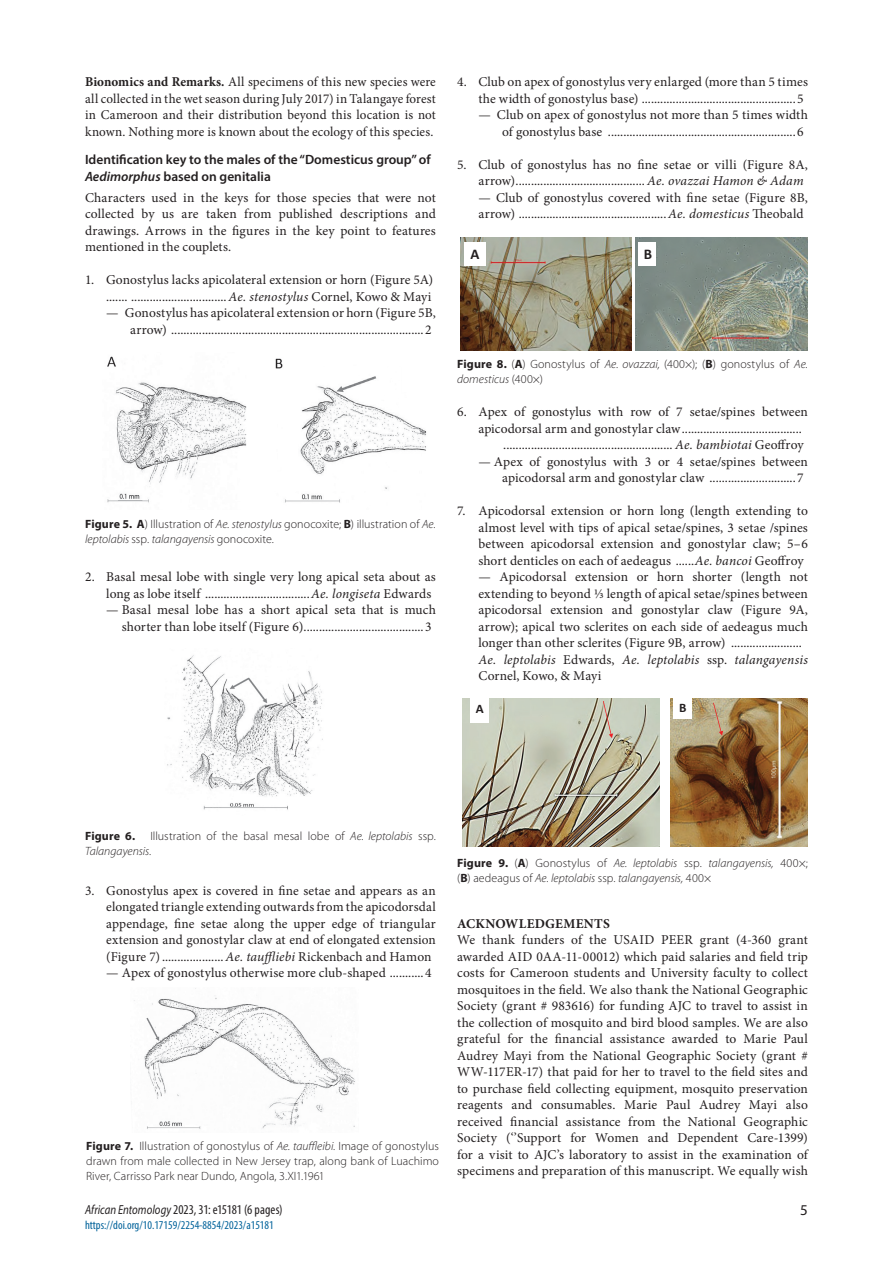
<style>
.page{position:relative;width:893px;height:1263px;background:#fff}
.page>*{position:absolute;margin:0;border:0;box-sizing:border-box;transform-origin:0 0}
.t1{font:15px "Myriad Pro";color:#231f20}
.t2{font:700 14.85px "Calibri";color:#231f20}
.t3{font:13.5px/16.5px "Minion Pro";letter-spacing:.005em;color:#231f20}
.t4{font:600 13.5px/16.5px "Myriad Pro";color:#231f20}
.t5{font:condensed 13.5px "Myriad Pro";letter-spacing:-.01em;color:#231f20}
.t6{font:700 13.5px "Minion Pro";letter-spacing:.02em;color:#231f20}
.t7{font:700 13.05px "Calibri";color:#231f20}
.t8{font:300 12px/15px "Myriad Pro";letter-spacing:.005em;color:#231f20}
.t9{font:italic 300 12px/15px "Myriad Pro";letter-spacing:.005em;color:#231f20}
.t10{font:condensed 12px "Myriad Pro";color:#01629a}
.t11{font:700 12px "Myriad Pro";letter-spacing:.015em;color:#231f20}
.s1{font-weight:700}
.s2{font-style:italic}
.s3{font-weight:700;font-style:normal}
.s4{font-style:normal}
.s5{font-style:italic;font-stretch:normal;font-size:13.05px}
</style>
<div class="page">
<img style="left:107px;top:356px;width:319px;height:147px">
<img style="left:167px;top:655px;width:156px;height:155px">
<img style="left:134px;top:988px;width:221px;height:141px">
<img style="left:460px;top:237px;width:171px;height:114px">
<img style="left:635px;top:237px;width:173px;height:114px">
<div style="left:638px;top:242px;width:18px;height:24px;background:#fff"></div>
<div style="left:465px;top:242px;width:21px;height:24px;background:#fff"></div>
<svg style="left:462px;top:698px;width:346px;height:149px"></svg>
<img style="left:670px;top:698px;width:138px;height:148px">
<svg style="left:713px;top:703px;width:10px;height:33px"></svg>
<div style="left:674px;top:698px;width:18px;height:21px;background:#fff"></div>
<img style="left:463px;top:698px;width:196px;height:148px">
<div style="left:470px;top:698px;width:19px;height:25px;background:#fff"></div>
<svg style="left:603px;top:701px;width:10px;height:37px"></svg>
<p class="t3" style="left:85px;top:74px;width:352px;text-align:justify"><span class="s1">Bionomics and Remarks.</span> All specimens of this new species were all collected in the wet season during July 2017) in Talangaye forest in Cameroon and their distribution beyond this location is not known. Nothing more is known about the ecology of this species.</p>
<p class="t4" style="left:85px;top:151px;width:347px">Identification key to the males of the “Domesticus group” of<br><span class="s2">Aedimorphus</span> based on genitalia</p>
<p class="t3" style="left:85px;top:189px;width:352px;text-align:justify">Characters used in the keys for those species that were not collected by us are taken from published descriptions and drawings. Arrows in the figures in the key point to features mentioned in the couplets.</p>
<p class="t3" style="left:85px;top:272px;width:350px;text-align:right">1. Gonostylus lacks apicolateral extension or horn (Figure 5A) ....... ...............................<span class="s2">Ae. stenostylus</span> Cornel, Kowo &amp; Mayi</p>
<p class="t3" style="left:130px;top:305px;width:307px;text-indent:-24px">— Gonostylus has apicolateral extension or horn (Figure 5B, arrow) ..................................................................................2</p>
<p class="t8" style="left:85px;top:517px;width:352px"><span class="s1">Figure 5. A</span>) Illustration of <span class="s2">Ae. stenostylus</span> gonocoxite; <span class="s1">B</span>) illustration of <span class="s2">Ae. leptolabis</span> ssp. <span class="s2">talangayensis</span> gonocoxite.</p>
<p class="t3" style="left:106px;top:569px;width:331px;text-indent:-21px">2. Basal mesal lobe with single very long apical seta about as long as lobe itself ..................................<span class="s2">Ae. longiseta</span> Edwards</p>
<p class="t3" style="left:122px;top:602px;width:316px;text-indent:-16px">— Basal mesal lobe has a short apical seta that is much shorter than lobe itself (Figure 6).......................................3</p>
<p class="t3" style="left:478px;top:74px;width:331px;text-indent:-21px">4. Club on apex of gonostylus very enlarged (more than 5 times the width of gonostylus base) ..................................................5</p>
<p class="t3" style="left:502px;top:107px;width:307px;text-indent:-24px">— Club on apex of gonostylus not more than 5 times width of gonostylus base .............................................................6</p>
<p class="t3" style="left:478px;top:156px;width:331px;text-indent:-21px">5. Club of gonostylus has no fine setae or villi (Figure 8A, arrow).......................................... <span class="s2">Ae. ovazzai Hamon &amp; Adam</span></p>
<p class="t3" style="left:478px;top:189px;width:331px">— Club of gonostylus covered with fine setae (Figure 8B, arrow) ................................................<span class="s2">Ae. domesticus</span> Theobald</p>
<p class="t2" style="left:471px;top:243px;width:10px">A</p>
<p class="t2" style="left:644px;top:244px;width:10px">B</p>
<p class="t8" style="left:457px;top:357px;width:352px"><span class="s1">Figure 8.</span> (<span class="s1">A</span>) Gonostylus of <span class="s2">Ae. ovazzai,</span> (400×); (<span class="s1">B</span>) gonostylus of <span class="s2">Ae. domesticus</span> (400×)</p>
<p class="t3" style="left:457px;top:404px;width:352px">6. Apex of gonostylus with row of 7 setae/spines between</p>
<p class="t3" style="left:478px;top:420px;width:325px">apicodorsal arm and gonostylar claw.......................................</p>
<p class="t3" style="left:503px;top:437px;width:302px">....................................................... <span class="s2">Ae. bambiotai</span> Geoffroy</p>
<p class="t3" style="left:502px;top:453px;width:307px;text-indent:-24px">— Apex of gonostylus with 3 or 4 setae/spines between apicodorsal arm and gonostylar claw ............................7</p>
<p class="t3" style="left:478px;top:503px;width:331px;text-align:justify;text-indent:-21px">7. Apicodorsal extension or horn long (length extending to almost level with tips of apical setae/spines, 3 setae /spines between apicodorsal extension and gonostylar claw; 5–6 short denticles on each of aedeagus ......<span class="s2">Ae. bancoi</span> Geoffroy</p>
<p class="t3" style="left:478px;top:569px;width:331px">— Apicodorsal extension or horn shorter (length not extending to beyond ⅓ length of apical setae/spines between apicodorsal extension and gonostylar claw (Figure 9A, arrow); apical two sclerites on each side of aedeagus much longer than other sclerites (Figure 9B, arrow) .......................<br><span class="s2">Ae. leptolabis</span> Edwards, <span class="s2">Ae. leptolabis</span> ssp. <span class="s2">talangayensis </span>Cornel, Kowo, &amp; Mayi</p>
<p class="t7" style="left:476px;top:699px;width:9px">A</p>
<p class="t7" style="left:679px;top:698px;width:9px">B</p>
<p class="t8" style="left:85px;top:829px;width:352px;text-indent:65px">Illustration of the basal mesal lobe of <span class="s2">Ae. leptolabis</span> ssp.<br><span class="s2">Talangayensis.</span></p>
<p class="t11" style="left:85px;top:828px;width:52px">Figure 6.</p>
<p class="t3" style="left:106px;top:882px;width:331px;text-align:justify;text-indent:-21px">3. Gonostylus apex is covered in fine setae and appears as an elongated triangle extending outwards from the apicodorsdal appendage, fine setae along the upper edge of triangular extension and gonostylar claw at end of elongated extension (Figure 7)....................<span class="s2">Ae. tauffliebi</span> Rickenbach and Hamon</p>
<p class="t3" style="left:106px;top:965px;width:327px">— Apex of gonostylus otherwise more club-shaped ...........4</p>
<p class="t8" style="left:86px;top:1138px;width:354px;text-align:justify"><span class="s1">Figure 7.</span> Illustration of gonostylus of <span class="s2">Ae. tauffleibi.</span> Image of gonostylus drawn from male collected in New Jersey trap, along bank of Luachimo River, Carrisso Park near Dundo, Angola, 3.XI1.1961</p>
<p class="t9" style="left:457px;top:855px;width:352px"><span class="s3">Figure 9.</span> <span class="s4">(</span><span class="s3">A</span><span class="s4">) Gonostylus of</span> Ae. leptolabis <span class="s4">ssp.</span> talangayensis, <span class="s4">400×; (</span><span class="s3">B</span><span class="s4">) aedeagus of</span> Ae. leptolabis <span class="s4">ssp.</span> talangayensis, <span class="s4">400×</span></p>
<p class="t6" style="left:457px;top:914px;width:154px">ACKNOWLEDGEMENTS</p>
<p class="t3" style="left:457px;top:932px;width:352px;text-align:justify">We thank funders of the USAID PEER grant (4-360 grant awarded AID 0AA-11-00012) which paid salaries and field trip costs for Cameroon students and University faculty to collect mosquitoes in the field. We also thank the National Geographic Society (grant # 983616) for funding AJC to travel to assist in the collection of mosquito and bird blood samples. We are also grateful for the financial assistance awarded to Marie Paul Audrey Mayi from the National Geographic Society (grant # WW-117ER-17) that paid for her to travel to the field sites and to purchase field collecting equipment, mosquito preservation reagents and consumables. Marie Paul Audrey Mayi also received financial assistance from the National Geographic Society (‘’Support for Women and Dependent Care-1399) for a visit to AJC’s laboratory to assist in the examination of specimens and preparation of this manuscript. We equally wish</p>
<p class="t5" style="left:85px;top:1201px;width:199px"><span class="s5">African Entomology</span> 2023, 31: e15181 (6 pages)</p>
<p class="t1" style="left:800px;top:1200px;width:9px">5</p>
<p class="t10" style="left:85px;top:1217px;width:190px">https://doi.org/10.17159/2254-8854/2023/a15181</p>
</div>
